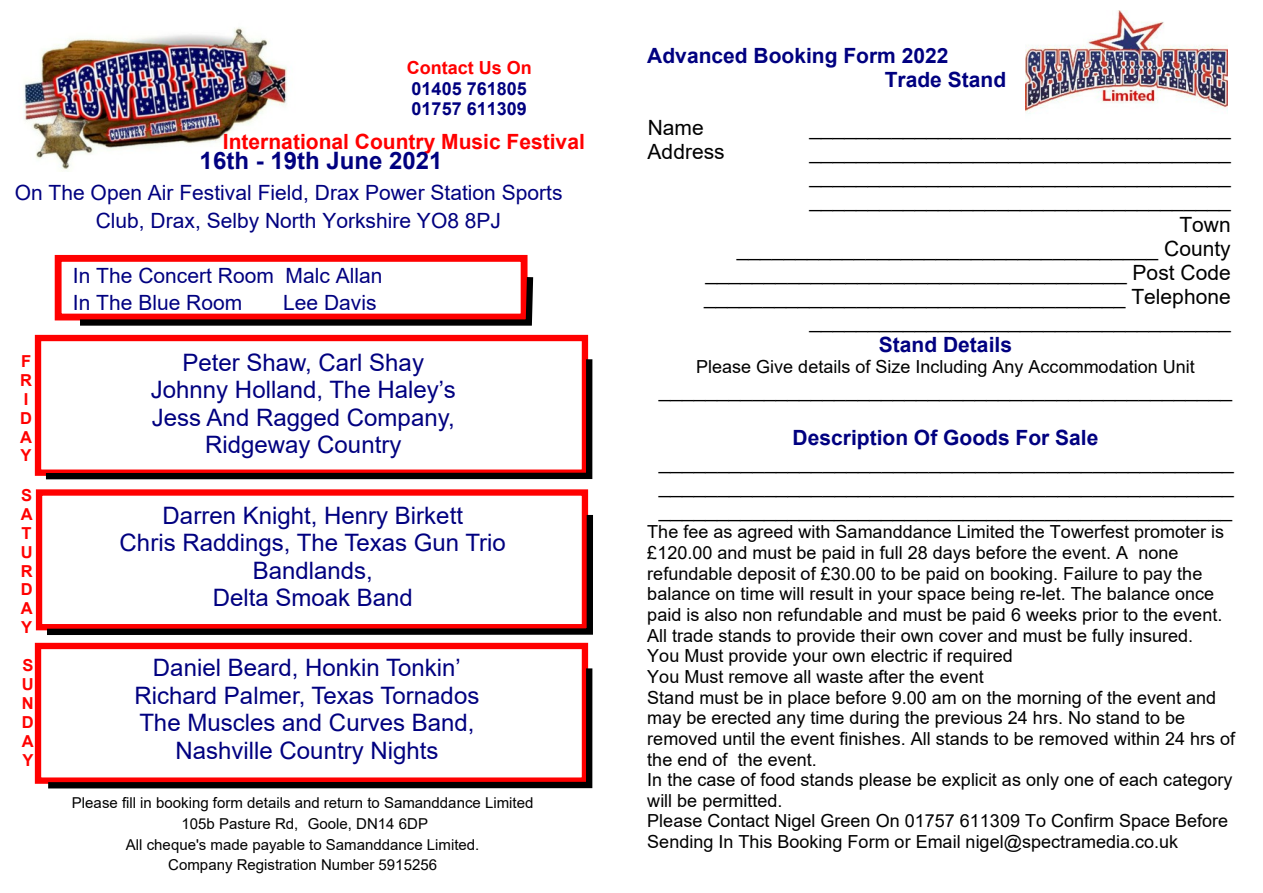
<style>
.page{position:relative;width:1263px;height:893px;background:#fff}
.page>*{position:absolute;margin:0;border:0;box-sizing:border-box;transform-origin:0 0}
.t1{font:24px/27.5px "Arial";color:#000080;text-align:center}
.t2{font:700 24px "Arial";color:#000080}
.t3{font:21px/24.2px "Arial";color:#000;text-align:right}
.t4{font:21px/27.5px "Arial";color:#000080}
.t5{font:700 21px/24.2px "Arial";color:#000080}
.t6{font:700 21px "Arial";color:#f00}
.t7{font:18px/20.7px "Arial";color:#000}
.t8{font:700 18px/20.7px "Arial";color:#000080}
.t9{font:700 18px "Arial";color:#f00}
.t10{font:700 16.5px/18.9px "Arial";color:#f00;text-align:justify}
.t11{font:15px/20.7px "Arial";color:#000;text-align:center}
</style>
<div class="page">
<img style="left:1026px;top:11px;width:201px;height:103px">
<img style="left:24px;top:27px;width:263px;height:143px">
<div style="left:35px;top:335px;width:553px;height:141px;border:6px solid #f00"></div>
<svg style="left:40px;top:353px;width:553px;height:127px"></svg>
<div style="left:36px;top:489px;width:552px;height:141px;border:6px solid #f00"></div>
<svg style="left:41px;top:509px;width:552px;height:126px"></svg>
<div style="left:35px;top:643px;width:553px;height:141px;border:6px solid #f00"></div>
<svg style="left:42px;top:662px;width:551px;height:127px"></svg>
<div style="left:55px;top:255px;width:472px;height:65px;border:7px solid #f00"></div>
<svg style="left:74px;top:271px;width:460px;height:55px"></svg>
<p class="t9" style="left:407px;top:61px;width:127px">Contact Us On</p>
<p class="t8" style="left:412px;top:80px;width:117px">01405 761805<br>01757 611309</p>
<p class="t6" style="left:223px;top:134px;width:363px">International Country Music Festival</p>
<h1 class="t2" style="left:200px;top:151px;width:244px">16th - 19th June 2021</h1>
<p class="t4" style="left:96px;top:181px;width:468px;text-indent:-81px">On The Open Air Festival Field, Drax Power Station Sports<br>Club, Drax, Selby North Yorkshire YO8 8PJ</p>
<p class="t4" style="left:73px;top:264px;width:311px">In The Concert Room Malc Allan<br>In The Blue Room</p>
<p class="t4" style="left:283px;top:291px;width:95px">Lee Davis</p>
<p class="t10" style="left:20px;top:353px;width:13px;text-align:left">F<br>R<br>I<br>D<br>A<br>Y</p>
<p class="t10" style="left:21px;top:487px;width:13px">S A T U R D A Y</p>
<p class="t10" style="left:22px;top:658px;width:13px">S U N D A Y</p>
<h1 class="t1" style="left:151px;top:351px;width:306px">Peter Shaw, Carl Shay<br>Johnny Holland, The Haley’s<br>Jess And Ragged Company,<br>Ridgeway Country</h1>
<h1 class="t1" style="left:120px;top:504px;width:388px">Darren Knight, Henry Birkett<br>Chris Raddings, The Texas Gun Trio<br>Bandlands,<br>Delta Smoak Band</h1>
<h1 class="t1" style="left:134px;top:656px;width:346px">Daniel Beard, Honkin Tonkin’<br>Richard Palmer, Texas Tornados<br>The Muscles and Curves Band,<br>Nashville Country Nights</h1>
<p class="t11" style="left:72px;top:794px;width:463px">Please fill in booking form details and return to Samanddance Limited 105b Pasture Rd, Goole, DN14 6DP<br>All cheque's made payable to Samanddance Limited.<br>Company Registration Number 5915256</p>
<p class="t5" style="left:885px;top:45px;width:123px;text-indent:-237px">Advanced Booking Form 2022<br>Trade Stand</p>
<p class="t3" style="left:648px;top:118px;width:58px">Name</p>
<p class="t3" style="left:809px;top:118px;width:423px">____________________________________</p>
<p class="t3" style="left:648px;top:142px;width:79px">Address</p>
<p class="t3" style="left:704px;top:142px;width:528px">____________________________________ ____________________________________ ____________________________________<br>Town<br>____________________________________ County ____________________________________ Post Code ____________________________________ Telephone ____________________________________</p>
<p class="t5" style="left:879px;top:334px;width:135px">Stand Details</p>
<p class="t7" style="left:696px;top:358px;width:500px">Please Give details of Size Including Any Accommodation Unit</p>
<p class="t3" style="left:659px;top:379px;width:575px">_________________________________________________</p>
<p class="t5" style="left:792px;top:427px;width:307px">Description Of Goods For Sale</p>
<p class="t3" style="left:659px;top:451px;width:577px;text-align:justify">_________________________________________________ _________________________________________________ _________________________________________________</p>
<p class="t7" style="left:647px;top:523px;width:589px">The fee as agreed with Samanddance Limited the Towerfest promoter is £120.00 and must be paid in full 28 days before the event. A none refundable deposit of £30.00 to be paid on booking. Failure to pay the balance on time will result in your space being re-let. The balance once paid is also non refundable and must be paid 6 weeks prior to the event.<br>All trade stands to provide their own cover and must be fully insured.<br>You Must provide your own electric if required<br>You Must remove all waste after the event<br>Stand must be in place before 9.00 am on the morning of the event and may be erected any time during the previous 24 hrs. No stand to be removed until the event finishes. All stands to be removed within 24 hrs of the end of the event.<br>In the case of food stands please be explicit as only one of each category will be permitted.<br>Please Contact Nigel Green On 01757 611309 To Confirm Space Before Sending In This Booking Form or Email nigel@spectramedia.co.uk</p>
</div>
